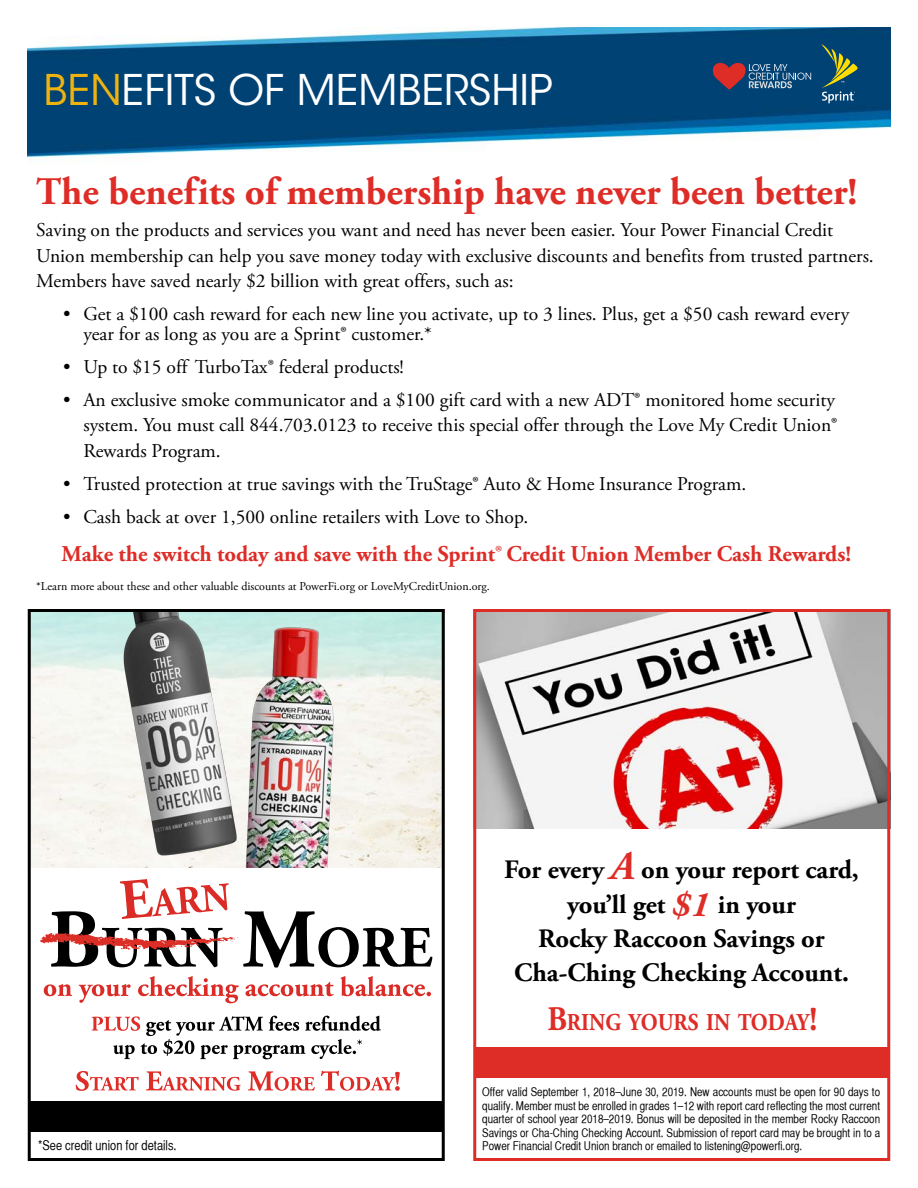
<style>
.page{position:relative;width:918px;height:1188px;background:#fff}
.page>*{position:absolute;margin:0;border:0;box-sizing:border-box;transform-origin:0 0}
.t1{font:42px "ITC Avant Garde Std";color:#fff}
.t2{font:700 39px "Adobe Garamond Pro";color:#de2c27}
.t3{font:700 26.55px/34.5px "Adobe Garamond Pro";color:#000;text-align:center}
.t4{font:700 24.15px "Adobe Garamond Pro";color:#de2c27;scale:.89 1}
.t5{font:700 22.5px "Adobe Garamond Pro";color:#de2c27}
.t6{font:19.5px/25.5px "Adobe Garamond Pro";color:#000}
.t7{font:13.5px "Helvetica CY Plain";color:#000}
.t8{font:12px/13.5px "Helvetica CY Plain";color:#000;text-align:justify}
.t9{font:12px "Adobe Garamond Pro";color:#000}
.s1{color:#efb310}
.s2{font-weight:400}
.s3{font-style:italic;font-size:40.5px;color:#de2c27}
.s4{font-style:italic;font-size:35.7px;color:#de2c27}
.s5{font-size:34.5px}
</style>
<div class="page">
<img style="left:27px;top:27px;width:864px;height:133px">
<svg style="left:712px;top:62px;width:99px;height:28px;background:#4d5373"></svg>
<svg style="left:821px;top:44px;width:37px;height:59px;background:#366468"></svg>
<img style="left:477px;top:613px;width:409px;height:215px">
<div style="left:473px;top:609px;width:417px;height:552px;border:3px solid #de2c27"></div>
<img style="left:32px;top:613px;width:409px;height:254px">
<div style="left:28px;top:609px;width:417px;height:552px;border:3px solid #000"></div>
<svg style="left:40px;top:879px;width:392px;height:89px"></svg>
<svg style="left:44px;top:984px;width:28px;height:12px"></svg>
<svg style="left:79px;top:984px;width:52px;height:19px"></svg>
<svg style="left:138px;top:976px;width:101px;height:27px"></svg>
<svg style="left:246px;top:982px;width:88px;height:15px"></svg>
<svg style="left:341px;top:976px;width:90px;height:20px"></svg>
<img style="left:109px;top:612px;width:255px;height:255px">
<svg style="left:92px;top:1016px;width:289px;height:43px"></svg>
<div style="left:30px;top:1101px;width:412px;height:31px;background:#000"></div>
<div style="left:474px;top:1047px;width:416px;height:31px;background:#de2c27"></div>
<svg style="left:76px;top:1071px;width:324px;height:20px"></svg>
<h1 class="t1" style="left:44px;top:64px;width:510px"><span class="s1">BEN</span>EFITS OF MEMBERSHIP</h1>
<h2 class="t2" style="left:36px;top:169px;width:823px">The benefits of membership have never been better!</h2>
<p class="t6" style="left:36px;top:218px;width:839px">Saving on the products and services you want and need has never been easier. Your Power Financial Credit<br>Union membership can help you save money today with exclusive discounts and benefits from trusted partners.<br>Members have saved nearly $2 billion with great offers, such as:</p>
<p class="t6" style="left:83px;top:305px;width:767px;line-height:19.5px;text-indent:-20px">• Get a $100 cash reward for each new line you activate, up to 3 lines. Plus, get a $50 cash reward every year for as long as you are a Sprint® customer.*</p>
<p class="t6" style="left:63px;top:354px;width:342px">• Up to $15 off TurboTax® federal products!</p>
<p class="t6" style="left:83px;top:387px;width:756px;text-indent:-20px">• An exclusive smoke communicator and a $100 gift card with a new ADT® monitored home security system. You must call 844.703.0123 to receive this special offer through the Love My Credit Union®<br>Rewards Program.</p>
<p class="t6" style="left:63px;top:471px;width:685px">• Trusted protection at true savings with the TruStage® Auto &amp; Home Insurance Program.</p>
<p class="t6" style="left:63px;top:504px;width:467px">• Cash back at over 1,500 online retailers with Love to Shop.</p>
<p class="t5" style="left:62px;top:541px;width:791px">Make the switch today and save with the Sprint<span class="s2">®</span> Credit Union Member Cash Rewards!</p>
<p class="t9" style="left:36px;top:579px;width:455px">*Learn more about these and other valuable discounts at PowerFi.org or LoveMyCreditUnion.org.</p>
<p class="t7" style="left:38px;top:1137px;width:140px">*See credit union for details.</p>
<h3 class="t3" style="left:504px;top:853px;width:356px">For every <span class="s3">A</span> on your report card, you’ll get <span class="s4">$1</span> in your<br>Rocky Raccoon Savings or<br>Cha-Ching Checking Account.</h3>
<p class="t4" style="left:547px;top:1009px;width:305px"><span class="s5">B</span>RING YOURS IN TODAY<span class="s5">!</span></p>
<p class="t8" style="left:482px;top:1085px;width:399px">Offer valid September 1, 2018–June 30, 2019. New accounts must be open for 90 days to qualify. Member must be enrolled in grades 1–12 with report card reflecting the most current quarter of school year 2018–2019. Bonus will be deposited in the member Rocky Raccoon Savings or Cha-Ching Checking Account. Submission of report card may be brought in to a Power Financial Credit Union branch or emailed to listening@powerfi.org.</p>
</div>
